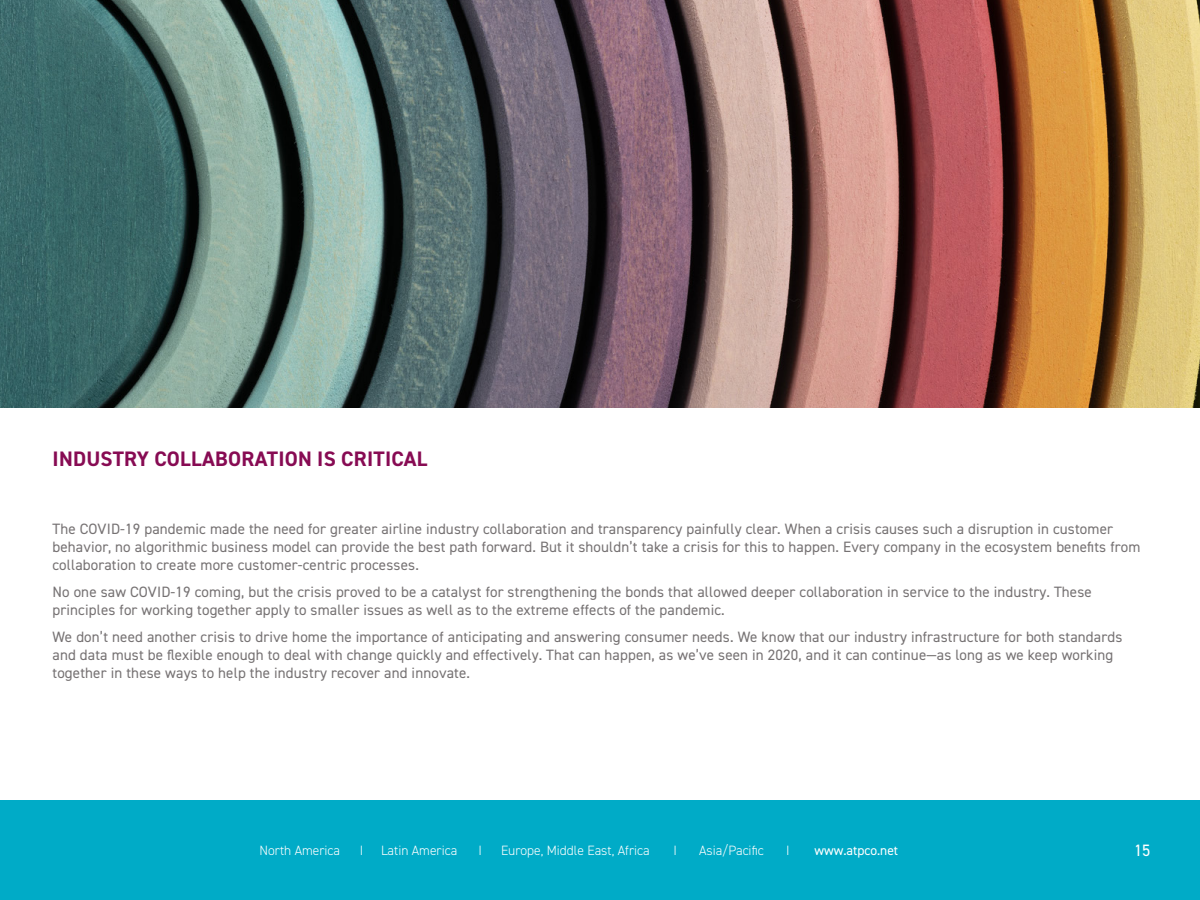
<style>
.page{position:relative;width:1200px;height:900px;background:#fff}
.page>*{position:absolute;margin:0;border:0;box-sizing:border-box;transform-origin:0 0}
.t1{font:700 21px "DIN2014";letter-spacing:.01em;color:#870b53}
.t2{font:16.5px "DIN2014";color:#fff}
.t3{font:15px/18px "DIN2014";letter-spacing:.01em;color:#767273}
.t4{font:300 13.5px "DIN2014";color:#fff}
.t5{font:13.5px "DIN2014";color:#fff}
</style>
<div class="page">
<div style="left:0;top:800px;width:1200px;height:100px;background:#00abc7"></div>
<img style="left:0;top:0;width:1200px;height:408px">
<h1 class="t1" style="left:53px;top:445px;width:376px">INDUSTRY COLLABORATION IS CRITICAL</h1>
<p class="t3" style="left:52px;top:519px;width:1089px">The COVID-19 pandemic made the need for greater airline industry collaboration and transparency painfully clear. When a crisis causes such a disruption in customer behavior, no algorithmic business model can provide the best path forward. But it shouldn’t take a crisis for this to happen. Every company in the ecosystem benefits from collaboration to create more customer-centric processes.</p>
<p class="t3" style="left:52px;top:582px;width:1041px">No one saw COVID-19 coming, but the crisis proved to be a catalyst for strengthening the bonds that allowed deeper collaboration in service to the industry. These principles for working together apply to smaller issues as well as to the extreme effects of the pandemic.</p>
<p class="t3" style="left:52px;top:627px;width:1071px">We don’t need another crisis to drive home the importance of anticipating and answering consumer needs. We know that our industry infrastructure for both standards and data must be flexible enough to deal with change quickly and effectively. That can happen, as we’ve seen in 2020, and it can continue—as long as we keep working together in these ways to help the industry recover and innovate.</p>
<p class="t4" style="left:260px;top:842px;width:82px">North America</p>
<p class="t4" style="left:360px;top:842px;width:5px">I</p>
<p class="t4" style="left:381px;top:842px;width:78px">Latin America</p>
<p class="t4" style="left:478px;top:842px;width:5px">I</p>
<p class="t4" style="left:501px;top:842px;width:150px">Europe, Middle East, Africa</p>
<p class="t4" style="left:674px;top:842px;width:5px">I</p>
<p class="t4" style="left:699px;top:842px;width:66px">Asia/Pacific</p>
<p class="t4" style="left:786px;top:842px;width:5px">I</p>
<p class="t5" style="left:814px;top:842px;width:85px">www.atpco.net</p>
<p class="t2" style="left:1134px;top:840px;width:18px">15</p>
</div>
